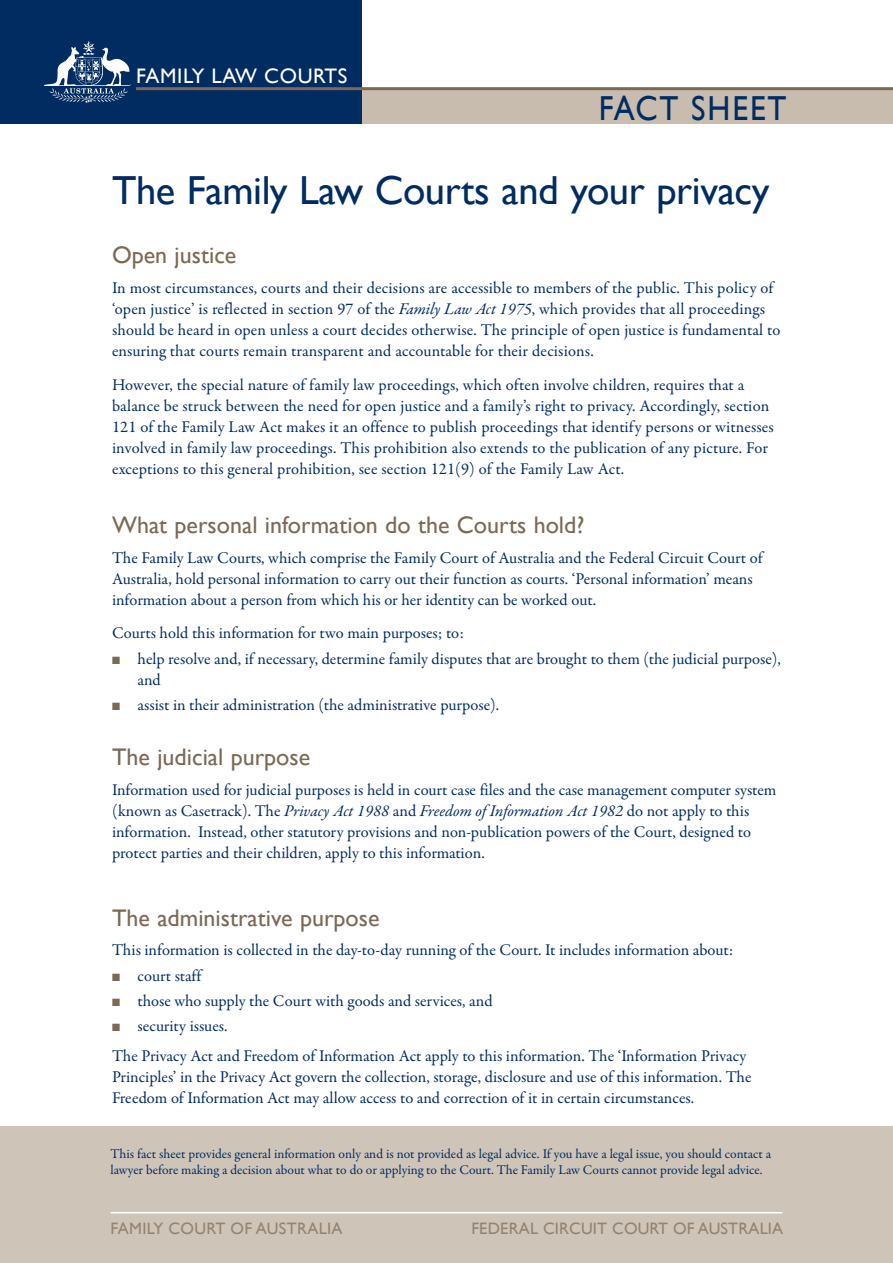
<style>
.page{position:relative;width:893px;height:1263px;background:#fff}
.page>*{position:absolute;margin:0;border:0;box-sizing:border-box;transform-origin:0 0}
._1st_head{font:40.5px "Gill Sans";letter-spacing:-.01em;color:#002c62}
.t1{font:34.65px "Gill Sans";letter-spacing:.06em;color:#002c62;scale:.91 1}
.Head2{font:24px "Gill Sans";color:#7c6954}
.t2{font:21px "Gill Sans";letter-spacing:.03em;color:#fff}
.Indent{font:16.5px/21px "Garamond Premr Pro";color:#002c62}
.Normal___space{font:16.5px "Garamond Premr Pro";letter-spacing:-.005em;color:#002c62}
.t3{font:16.5px "Gill Sans";letter-spacing:.01em;color:#948370}
.t4{font:13.5px/16.5px "Garamond Premr Pro";color:#002c62}
.s1{font-style:italic}
.s2{color:#7c6954}
</style>
<div class="page">
<div style="left:0;top:1127px;width:893px;height:136px;background:#cec4b8"></div>
<hr style="left:111px;top:1212px;width:671px;height:1px;background:#fff">
<div style="left:357px;top:89px;width:536px;height:34px;background:#c8bcaf"></div>
<div style="left:0;top:0;width:361px;height:123px;background:#002c62"></div>
<hr style="left:136px;top:87px;width:757px;height:3px;background:#7c6954">
<img style="left:44px;top:41px;width:86px;height:61px">
<p class="t2" style="left:136px;top:63px;width:213px">FAMILY LAW COURTS</p>
<p class="t1" style="left:599px;top:88px;width:208px">FACT SHEET</p>
<p class="_1st_head" style="left:112px;top:167px;width:659px">The Family Law Courts and your privacy</p>
<p class="Head2" style="left:112px;top:241px;width:126px">Open justice</p>
<p class="Indent" style="left:112px;top:278px;width:670px">In most circumstances, courts and their decisions are accessible to members of the public. This policy of ‘open justice’ is reflected in section 97 of the <span class="s1">Family Law Act 1975</span>, which provides that all proceedings should be heard in open unless a court decides otherwise. The principle of open justice is fundamental to ensuring that courts remain transparent and accountable for their decisions.</p>
<p class="Indent" style="left:112px;top:374px;width:663px">However, the special nature of family law proceedings, which often involve children, requires that a balance be struck between the need for open justice and a family’s right to privacy. Accordingly, section 121 of the Family Law Act makes it an offence to publish proceedings that identify persons or witnesses involved in family law proceedings. This prohibition also extends to the publication of any picture. For exceptions to this general prohibition, see section 121(9) of the Family Law Act.</p>
<p class="Head2" style="left:112px;top:511px;width:474px">What personal information do the Courts hold?</p>
<p class="Indent" style="left:112px;top:547px;width:652px">The Family Law Courts, which comprise the Family Court of Australia and the Federal Circuit Court of<br>Australia, hold personal information to carry out their function as courts. ‘Personal information’ means information about a person from which his or her identity can be worked out.</p>
<p class="Normal___space" style="left:112px;top:623px;width:353px">Courts hold this information for two main purposes; to:</p>
<p class="Indent" style="left:138px;top:648px;width:645px;text-indent:-26px"><span class="s2">■</span> help resolve and, if necessary, determine family disputes that are brought to them (the judicial purpose), and</p>
<p class="Indent" style="left:112px;top:695px;width:389px"><span class="s2">■</span> assist in their administration (the administrative purpose).</p>
<p class="Head2" style="left:112px;top:743px;width:200px">The judicial purpose</p>
<p class="Indent" style="left:112px;top:779px;width:666px">Information used for judicial purposes is held in court case files and the case management computer system (known as Casetrack). The <span class="s1">Privacy Act 1988</span> and <span class="s1">Freedom of Information Act 1982</span> do not apply to this information. Instead, other statutory provisions and non-publication powers of the Court, designed to protect parties and their children, apply to this information.</p>
<p class="Head2" style="left:112px;top:904px;width:269px">The administrative purpose</p>
<p class="Normal___space" style="left:112px;top:940px;width:623px">This information is collected in the day-to-day running of the Court. It includes information about:</p>
<p class="Indent" style="left:112px;top:965px;width:91px"><span class="s2">■</span> court staff</p>
<p class="Indent" style="left:112px;top:990px;width:382px"><span class="s2">■</span> those who supply the Court with goods and services, and</p>
<p class="Indent" style="left:112px;top:1016px;width:117px"><span class="s2">■</span> security issues.</p>
<p class="Indent" style="left:112px;top:1045px;width:641px">The Privacy Act and Freedom of Information Act apply to this information. The ‘Information Privacy<br>Principles’ in the Privacy Act govern the collection, storage, disclosure and use of this information. The<br>Freedom of Information Act may allow access to and correction of it in certain circumstances.</p>
<p class="t4" style="left:111px;top:1146px;width:662px">This fact sheet provides general information only and is not provided as legal advice. If you have a legal issue, you should contact a lawyer before making a decision about what to do or applying to the Court. The Family Law Courts cannot provide legal advice.</p>
<p class="t3" style="left:111px;top:1219px;width:233px">FAMILY COURT OF AUSTRALIA</p>
<p class="t3" style="left:471px;top:1219px;width:313px">FEDERAL CIRCUIT COURT OF AUSTRALIA</p>
</div>
